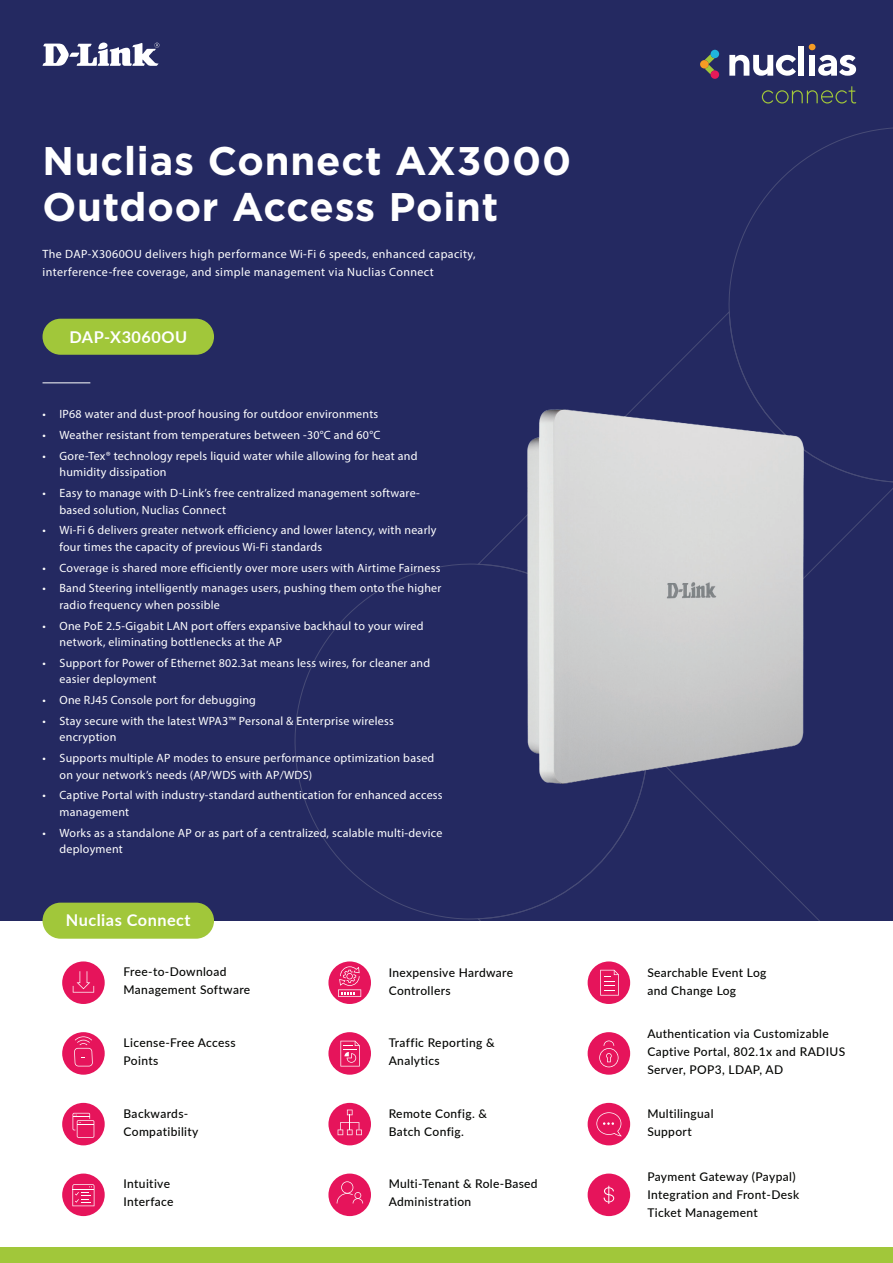
<style>
.page{position:relative;width:893px;height:1263px;background:#fff}
.page>*{position:absolute;margin:0;border:0;box-sizing:border-box;transform-origin:0 0}
.t1{font:700 39.9px/46.5px "Gotham";letter-spacing:.02em;color:#fff}
.t2{font:700 16.35px "Lato";letter-spacing:.03em;color:#fff}
.t3{font:12px/16.5px "Myriad Pro";letter-spacing:.02em;color:#fff}
.t4{font:500 12px/18px "Lato";letter-spacing:.03em;color:#040503}
</style>
<div class="page">
<div style="left:0;top:1248px;width:893px;height:15px;background:#a1c73a"></div>
<div style="left:0;top:0;width:893px;height:921px;background:#242961"></div>
<svg style="left:480px;top:314px;width:413px;height:420px"></svg>
<svg style="left:294px;top:562px;width:349px;height:358px"></svg>
<svg style="left:727px;top:127px;width:166px;height:356px"></svg>
<svg style="left:700px;top:50px;width:19px;height:29px"></svg>
<svg style="left:729px;top:55px;width:67px;height:21px"></svg>
<div style="left:798px;top:46px;width:6px;height:30px;background:#fff"></div>
<svg style="left:762px;top:86px;width:94px;height:18px"></svg>
<svg style="left:808px;top:43px;width:48px;height:33px"></svg>
<hr style="left:43px;top:382px;width:47px;height:1px;background:#fff">
<div style="left:43px;top:319px;width:171px;height:36px;background:#a1c73a;border-radius:18px"></div>
<div style="left:62px;top:961px;width:43px;height:43px;background:#e6145b;border-radius:50%"></div>
<svg style="left:73px;top:971px;width:21px;height:21px"></svg>
<div style="left:588px;top:961px;width:42px;height:43px;background:#e6145b;border-radius:50%"></div>
<svg style="left:600px;top:970px;width:19px;height:25px"></svg>
<div style="left:328px;top:961px;width:43px;height:43px;background:#e6145b;border-radius:50%"></div>
<svg style="left:338px;top:966px;width:23px;height:31px"></svg>
<div style="left:62px;top:1032px;width:43px;height:43px;background:#e6145b;border-radius:50%"></div>
<svg style="left:74px;top:1036px;width:19px;height:30px"></svg>
<div style="left:328px;top:1032px;width:43px;height:43px;background:#e6145b;border-radius:50%"></div>
<svg style="left:340px;top:1041px;width:20px;height:25px"></svg>
<div style="left:588px;top:1032px;width:42px;height:43px;background:#e6145b;border-radius:50%"></div>
<svg style="left:599px;top:1040px;width:19px;height:27px"></svg>
<div style="left:62px;top:1103px;width:43px;height:42px;background:#e6145b;border-radius:50%"></div>
<svg style="left:73px;top:1113px;width:21px;height:25px"></svg>
<div style="left:328px;top:1103px;width:43px;height:42px;background:#e6145b;border-radius:50%"></div>
<svg style="left:338px;top:1109px;width:24px;height:26px"></svg>
<div style="left:588px;top:1103px;width:42px;height:42px;background:#e6145b;border-radius:50%"></div>
<svg style="left:596px;top:1112px;width:26px;height:24px"></svg>
<div style="left:62px;top:1173px;width:43px;height:43px;background:#e6145b;border-radius:50%"></div>
<svg style="left:72px;top:1184px;width:22px;height:22px"></svg>
<div style="left:328px;top:1173px;width:43px;height:43px;background:#e6145b;border-radius:50%"></div>
<svg style="left:337px;top:1181px;width:26px;height:22px"></svg>
<div style="left:588px;top:1173px;width:42px;height:43px;background:#e6145b;border-radius:50%"></div>
<svg style="left:604px;top:1186px;width:10px;height:18px"></svg>
<svg style="left:42px;top:42px;width:117px;height:24px"></svg>
<img style="left:527px;top:410px;width:276px;height:374px">
<div style="left:43px;top:903px;width:171px;height:36px;background:#a1c73a;border-radius:18px"></div>
<h1 class="t1" style="left:43px;top:136px;width:530px">Nuclias Connect AX3000<br>Outdoor Access Point</h1>
<p class="t3" style="left:43px;top:244px;width:435px;line-height:18px">The DAP-X3060OU delivers high performance Wi-Fi 6 speeds, enhanced capacity, interference-free coverage, and simple management via Nuclias Connect</p>
<h2 class="t2" style="left:69px;top:325px;width:119px">DAP-X3060OU</h2>
<p class="t3" style="left:43px;top:406px;width:337px">• IP68 water and dust-proof housing for outdoor environments</p>
<p class="t3" style="left:43px;top:427px;width:339px">• Weather resistant from temperatures between -30°C and 60°C</p>
<p class="t3" style="left:60px;top:447px;width:359px;text-indent:-17px">• Gore-Tex® technology repels liquid water while allowing for heat and humidity dissipation</p>
<p class="t3" style="left:60px;top:485px;width:362px;text-indent:-17px">• Easy to manage with D-Link’s free centralized management software&shy;based solution, Nuclias Connect</p>
<p class="t3" style="left:60px;top:522px;width:379px;text-indent:-17px">• Wi-Fi 6 delivers greater network efficiency and lower latency, with nearly four times the capacity of previous Wi-Fi standards</p>
<p class="t3" style="left:43px;top:559px;width:399px">• Coverage is shared more efficiently over more users with Airtime Fairness</p>
<p class="t3" style="left:60px;top:580px;width:383px;text-indent:-17px">• Band Steering intelligently manages users, pushing them onto the higher radio frequency when possible</p>
<p class="t3" style="left:60px;top:617px;width:366px;text-indent:-17px">• One PoE 2.5-Gigabit LAN port offers expansive backhaul to your wired network, eliminating bottlenecks at the AP</p>
<p class="t3" style="left:60px;top:654px;width:372px;text-indent:-17px">• Support for Power of Ethernet 802.3at means less wires, for cleaner and easier deployment</p>
<p class="t3" style="left:43px;top:692px;width:215px">• One RJ45 Console port for debugging</p>
<p class="t3" style="left:60px;top:712px;width:336px;text-indent:-17px">• Stay secure with the latest WPA3™ Personal &amp; Enterprise wireless encryption</p>
<p class="t3" style="left:60px;top:750px;width:376px;text-indent:-17px">• Supports multiple AP modes to ensure performance optimization based on your network’s needs (AP/WDS with AP/WDS)</p>
<p class="t3" style="left:60px;top:787px;width:385px;text-indent:-17px">• Captive Portal with industry-standard authentication for enhanced access management</p>
<p class="t3" style="left:60px;top:824px;width:384px;text-indent:-17px">• Works as a standalone AP or as part of a centralized, scalable multi-device deployment</p>
<h2 class="t2" style="left:66px;top:908px;width:126px">Nuclias Connect</h2>
<p class="t4" style="left:124px;top:962px;width:128px">Free-to-Download<br>Management Software</p>
<p class="t4" style="left:389px;top:963px;width:126px">Inexpensive Hardware<br>Controllers</p>
<p class="t4" style="left:647px;top:963px;width:121px">Searchable Event Log and Change Log</p>
<p class="t4" style="left:124px;top:1033px;width:114px">License-Free Access<br>Points</p>
<p class="t4" style="left:389px;top:1033px;width:107px">Traffic Reporting &amp;<br>Analytics</p>
<p class="t4" style="left:647px;top:1024px;width:199px">Authentication via Customizable<br>Captive Portal, 802.1x and RADIUS<br>Server, POP3, LDAP, AD</p>
<p class="t4" style="left:124px;top:1104px;width:76px">Backwards-<br>Compatibility</p>
<p class="t4" style="left:647px;top:1104px;width:68px">Multilingual<br>Support</p>
<p class="t4" style="left:389px;top:1104px;width:100px">Remote Config. &amp;<br>Batch Config.</p>
<p class="t4" style="left:124px;top:1174px;width:52px">Intuitive<br>Interface</p>
<p class="t4" style="left:389px;top:1174px;width:150px">Multi-Tenant &amp; Role-Based<br>Administration</p>
<p class="t4" style="left:647px;top:1167px;width:153px">Payment Gateway (Paypal)<br>Integration and Front-Desk<br>Ticket Management</p>
</div>
